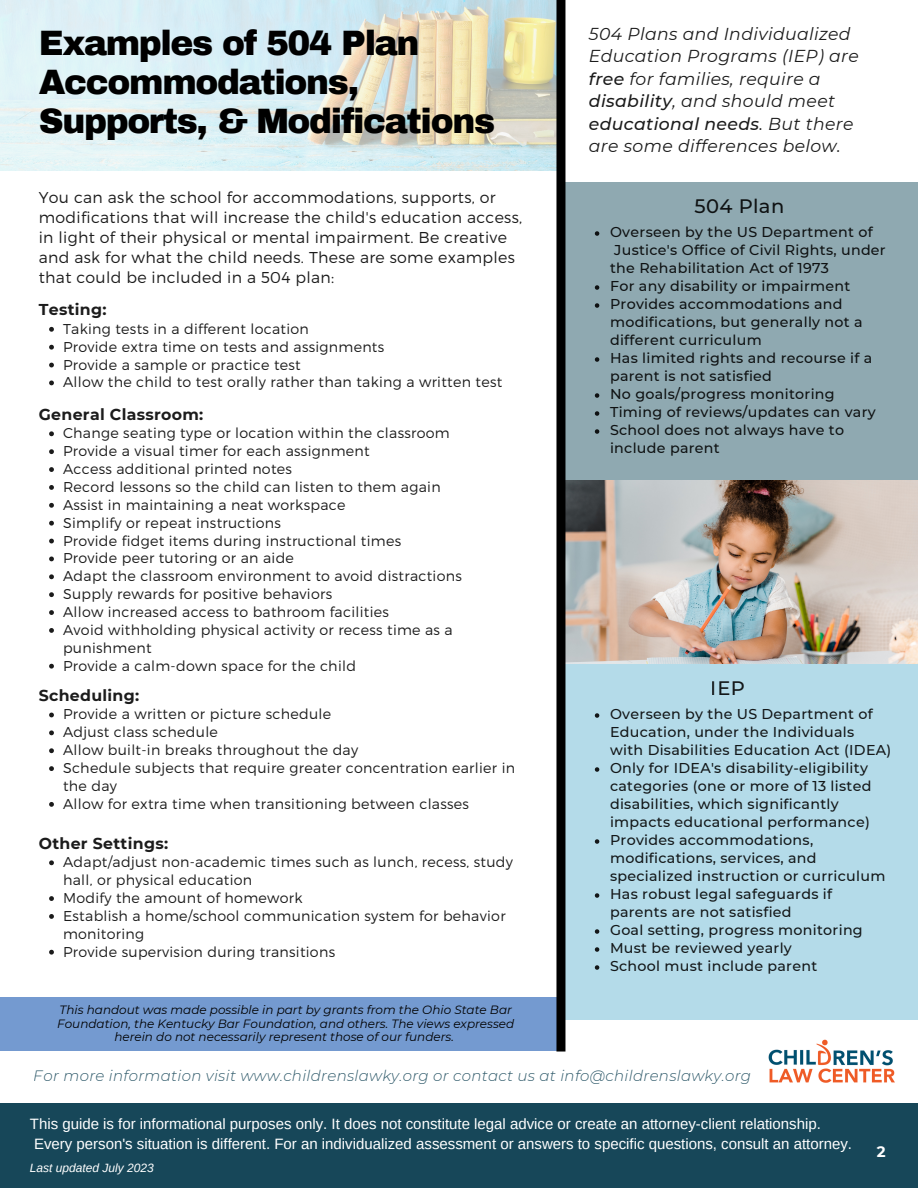
<style>
.page{position:relative;width:918px;height:1188px;background:#fff}
.page>*{position:absolute;margin:0;border:0;box-sizing:border-box;transform-origin:0 0}
.t1{font:900 34.5px/39.3px "Archivo";letter-spacing:-.04em;color:#000}
.t2{font:500 19.5px "Montserrat";letter-spacing:.02em;color:#000}
.t3{font:italic 17.25px/22.5px "Montserrat";letter-spacing:.02em;color:#000}
.t4{font:300 15.75px/20px "Montserrat";letter-spacing:.02em;color:#000}
.t5{font:700 15.75px "Montserrat";letter-spacing:.02em;color:#000}
.t6{font:15px/20.2px "Arimo";color:#fff}
.t7{font:italic 300 15px "Montserrat";letter-spacing:.02em;color:#174759}
.t8{font:700 15px "Montserrat";color:#fff}
.t9{font:300 14.25px/17.9px "Montserrat";letter-spacing:.02em;color:#000}
.t10{font:500 14.25px/18px "Montserrat";letter-spacing:.02em;color:#000}
.t11{font:italic 12px/13.5px "Montserrat";color:#000;text-align:center}
.t12{font:italic 12px "Arimo";color:#fff}
.s1{font-weight:500}
</style>
<div class="page">
<img style="left:0;top:0;width:556px;height:170px">
<img style="left:565px;top:480px;width:353px;height:184px">
<svg style="left:49px;top:327px;width:5px;height:5px"></svg>
<svg style="left:49px;top:345px;width:5px;height:5px"></svg>
<svg style="left:49px;top:363px;width:5px;height:4px"></svg>
<svg style="left:49px;top:381px;width:5px;height:4px"></svg>
<svg style="left:49px;top:431px;width:5px;height:5px"></svg>
<svg style="left:49px;top:449px;width:5px;height:5px"></svg>
<svg style="left:49px;top:467px;width:5px;height:5px"></svg>
<svg style="left:49px;top:485px;width:5px;height:5px"></svg>
<svg style="left:49px;top:503px;width:5px;height:5px"></svg>
<svg style="left:49px;top:521px;width:5px;height:5px"></svg>
<svg style="left:49px;top:539px;width:5px;height:4px"></svg>
<svg style="left:49px;top:557px;width:5px;height:4px"></svg>
<svg style="left:49px;top:574px;width:5px;height:5px"></svg>
<svg style="left:49px;top:592px;width:5px;height:5px"></svg>
<svg style="left:49px;top:610px;width:5px;height:5px"></svg>
<svg style="left:49px;top:628px;width:5px;height:5px"></svg>
<svg style="left:49px;top:664px;width:5px;height:5px"></svg>
<svg style="left:49px;top:713px;width:5px;height:4px"></svg>
<svg style="left:49px;top:730px;width:5px;height:5px"></svg>
<svg style="left:49px;top:748px;width:5px;height:5px"></svg>
<svg style="left:49px;top:766px;width:5px;height:5px"></svg>
<svg style="left:49px;top:802px;width:5px;height:5px"></svg>
<svg style="left:49px;top:860px;width:5px;height:5px"></svg>
<svg style="left:49px;top:896px;width:5px;height:5px"></svg>
<svg style="left:49px;top:914px;width:5px;height:5px"></svg>
<svg style="left:49px;top:950px;width:5px;height:5px"></svg>
<div style="left:561px;top:182px;width:357px;height:298px;background:#8fa9b1"></div>
<div style="left:561px;top:664px;width:357px;height:355px;background:#b4dbe9"></div>
<svg style="left:595px;top:231px;width:4px;height:5px"></svg>
<svg style="left:595px;top:285px;width:4px;height:5px"></svg>
<svg style="left:595px;top:303px;width:4px;height:5px"></svg>
<svg style="left:595px;top:357px;width:4px;height:5px"></svg>
<svg style="left:595px;top:393px;width:4px;height:5px"></svg>
<svg style="left:595px;top:411px;width:4px;height:5px"></svg>
<svg style="left:595px;top:429px;width:4px;height:5px"></svg>
<svg style="left:595px;top:713px;width:4px;height:5px"></svg>
<svg style="left:595px;top:767px;width:4px;height:5px"></svg>
<svg style="left:595px;top:839px;width:4px;height:5px"></svg>
<svg style="left:595px;top:893px;width:4px;height:5px"></svg>
<svg style="left:595px;top:929px;width:4px;height:5px"></svg>
<svg style="left:595px;top:947px;width:4px;height:5px"></svg>
<svg style="left:595px;top:965px;width:4px;height:5px"></svg>
<div style="left:0;top:997px;width:560px;height:54px;background:#749ad0"></div>
<div style="left:556px;top:0;width:9px;height:1052px;background:#000"></div>
<img style="left:768px;top:1039px;width:127px;height:44px">
<div style="left:0;top:1104px;width:918px;height:84px;background:#174759"></div>
<p class="t1" style="left:39px;top:24px;width:458px">Examples of 504 Plan<br>Accommodations,<br>Supports, &amp; Modifications</p>
<p class="t4" style="left:39px;top:187px;width:485px">You can ask the school for accommodations, supports, or modifications that will increase the child's education access, in light of their physical or mental impairment. Be creative and ask for what the child needs. These are some examples that could be included in a 504 plan:</p>
<p class="t5" style="left:39px;top:300px;width:69px">Testing:</p>
<p class="t9" style="left:63px;top:319px;width:441px">Taking tests in a different location<br>Provide extra time on tests and assignments<br>Provide a sample or practice test<br>Allow the child to test orally rather than taking a written test</p>
<p class="t9" style="left:63px;top:424px;width:400px">Change seating type or location within the classroom Provide a visual timer for each assignment<br>Access additional printed notes<br>Record lessons so the child can listen to them again Assist in maintaining a neat workspace<br>Simplify or repeat instructions<br>Provide fidget items during instructional times<br>Provide peer tutoring or an aide<br>Adapt the classroom environment to avoid distractions Supply rewards for positive behaviors<br>Allow increased access to bathroom facilities<br>Avoid withholding physical activity or recess time as a punishment<br>Provide a calm-down space for the child</p>
<p class="t9" style="left:63px;top:705px;width:454px">Provide a written or picture schedule<br>Adjust class schedule<br>Allow built-in breaks throughout the day<br>Schedule subjects that require greater concentration earlier in the day<br>Allow for extra time when transitioning between classes</p>
<p class="t5" style="left:39px;top:404px;width:166px">General Classroom:</p>
<p class="t5" style="left:39px;top:686px;width:102px">Scheduling:</p>
<p class="t5" style="left:39px;top:833px;width:131px">Other Settings:</p>
<p class="t9" style="left:63px;top:853px;width:452px">Adapt/adjust non-academic times such as lunch, recess, study hall, or physical education<br>Modify the amount of homework<br>Establish a home/school communication system for behavior monitoring<br>Provide supervision during transitions</p>
<p class="t3" style="left:589px;top:22px;width:271px">504 Plans and Individualized<br>Education Programs (IEP) are <span class="s1">free</span> for families, require a <span class="s1">disability</span>, and should meet <span class="s1">educational needs</span>. But there are some differences below.</p>
<h2 class="t2" style="left:695px;top:194px;width:91px">504 Plan</h2>
<p class="t10" style="left:610px;top:223px;width:277px">Overseen by the US Department of<br>Justice's Office of Civil Rights, under the Rehabilitation Act of 1973<br>For any disability or impairment<br>Provides accommodations and modifications, but generally not a different curriculum<br>Has limited rights and recourse if a parent is not satisfied<br>No goals/progress monitoring<br>Timing of reviews/updates can vary<br>School does not always have to include parent</p>
<h2 class="t2" style="left:711px;top:676px;width:35px">IEP</h2>
<p class="t10" style="left:610px;top:705px;width:283px">Overseen by the US Department of Education, under the Individuals<br>with Disabilities Education Act (IDEA)<br>Only for IDEA's disability-eligibility categories (one or more of 13 listed disabilities, which significantly impacts educational performance)<br>Provides accommodations, modifications, services, and specialized instruction or curriculum Has robust legal safeguards if parents are not satisfied<br>Goal setting, progress monitoring Must be reviewed yearly<br>School must include parent</p>
<p class="t11" style="left:57px;top:1003px;width:459px">This handout was made possible in part by grants from the Ohio State Bar<br>Foundation, the Kentucky Bar Foundation, and others. The views expressed herein do not necessarily represent those of our funders.</p>
<p class="t7" style="left:34px;top:1066px;width:719px">For more information visit www.childrenslawky.org or contact us at info@childrenslawky.org</p>
<p class="t6" style="left:30px;top:1114px;width:824px">This guide is for informational purposes only. It does not constitute legal advice or create an attorney-client relationship.<br>Every person's situation is different. For an individualized assessment or answers to specific questions, consult an attorney.</p>
<p class="t12" style="left:30px;top:1161px;width:126px">Last updated July 2023</p>
<p class="t8" style="left:877px;top:1143px;width:10px">2</p>
</div>
